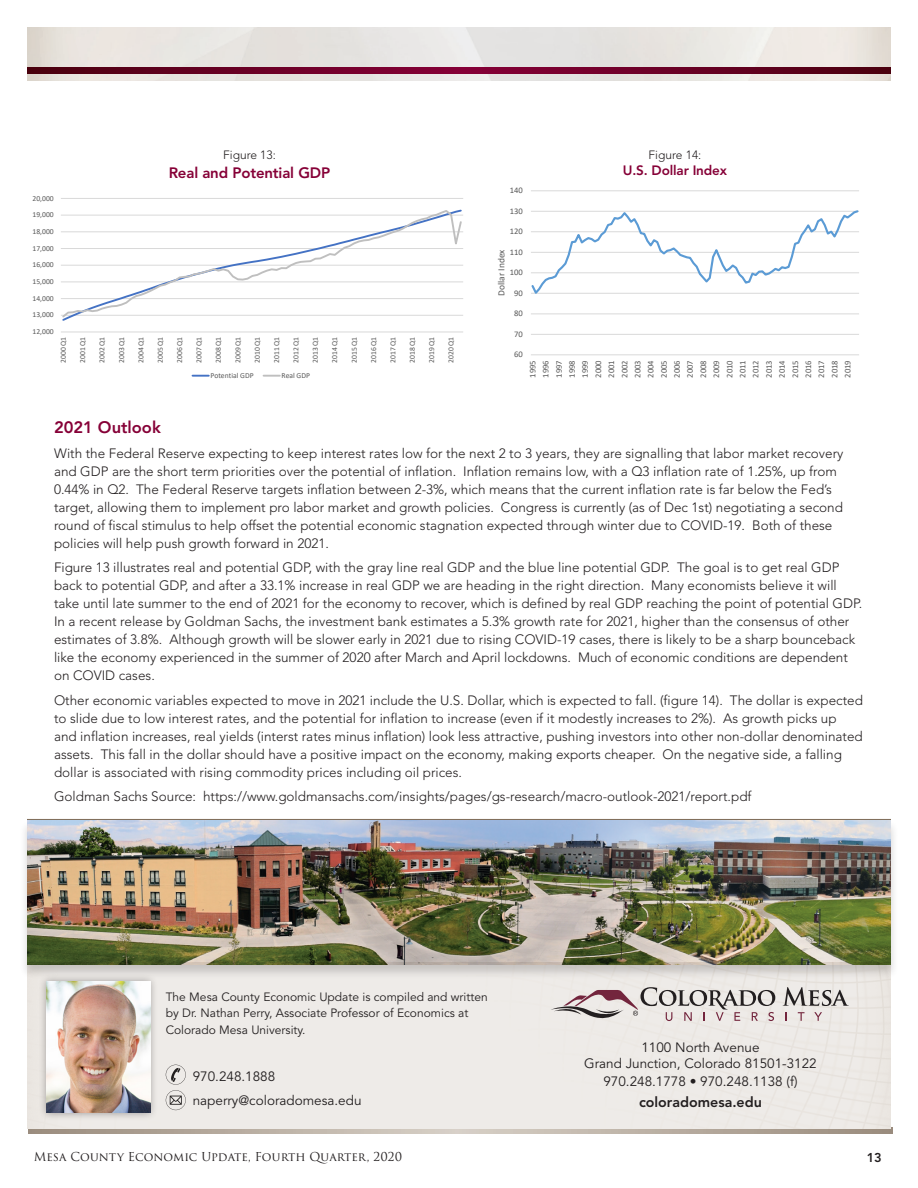
<style>
.page{position:relative;width:918px;height:1188px;background:#fff}
.page>*{position:absolute;margin:0;border:0;box-sizing:border-box;transform-origin:0 0}
.t1{font:800 16.5px "Avenir";color:#860037}
.t2{font:800 15px "Avenir";letter-spacing:-.01em;color:#860037}
.t3{font:800 14.25px "Avenir";color:#231f20}
.t4{font:300 13.5px/18px "Avenir";color:#231f20}
.t5{font:13.5px "Avenir";color:#231f20}
.t6{font:800 13.5px "Avenir";letter-spacing:-.01em;color:#860037}
.t7{font:800 12.75px "Avenir";color:#231f20}
.t8{font:12px/16.5px "Avenir";color:#231f20}
.t9{font:12px "Trajan Pro 3";color:#231f20}
.t10{font:300 12px "Avenir";color:#231f20}
.t11{font:9.45px "Calibri";color:#595959}
.t12{font:8.55px/13.2px "Calibri";color:#595959;text-align:justify}
.t13{font:7.65px "Calibri";color:#595959}
</style>
<div class="page">
<img style="left:27px;top:27px;width:864px;height:54px">
<svg style="left:27px;top:68px;width:864px;height:6px"></svg>
<svg style="left:28px;top:1128px;width:864px;height:6px"></svg>
<div style="left:27px;top:979px;width:864px;height:149px;background:#eeebe8"></div>
<svg style="left:798px;top:1012px;width:7px;height:9px"></svg>
<svg style="left:814px;top:1012px;width:8px;height:9px"></svg>
<svg style="left:783px;top:987px;width:66px;height:19px"></svg>
<svg style="left:551px;top:987px;width:224px;height:39px"></svg>
<svg style="left:166px;top:1065px;width:20px;height:45px"></svg>
<div style="left:38px;top:973px;width:121px;height:148px;background:#231f20;opacity:.4"></div>
<img style="left:46px;top:981px;width:104px;height:132px">
<div style="left:19px;top:819px;width:880px;height:160px;background:#231f20;opacity:.2"></div>
<hr style="left:27px;top:819px;width:864px;height:1px;background:#7c6954">
<hr style="left:61px;top:198px;width:402px;height:1px;background:#d9d9d9">
<hr style="left:61px;top:332px;width:402px;height:1px;background:#d9d9d9">
<svg style="left:61px;top:209px;width:402px;height:110px"></svg>
<svg style="left:193px;top:375px;width:16px;height:2px"></svg>
<svg style="left:264px;top:375px;width:16px;height:2px"></svg>
<hr style="left:531px;top:334px;width:328px;height:1px;background:#d9d9d9">
<hr style="left:531px;top:314px;width:328px;height:1px;background:#d9d9d9">
<hr style="left:531px;top:190px;width:328px;height:1px;background:#d9d9d9">
<hr style="left:531px;top:354px;width:328px;height:1px;background:#d9d9d9">
<svg style="left:531px;top:210px;width:328px;height:84px"></svg>
<p class="t10" style="left:223px;top:148px;width:54px">Figure 13:</p>
<p class="t2" style="left:169px;top:164px;width:163px">Real and Potential GDP</p>
<p class="t10" style="left:649px;top:148px;width:54px">Figure 14:</p>
<p class="t6" style="left:623px;top:163px;width:106px">U.S. Dollar Index</p>
<p class="t12" style="left:510px;top:184px;width:15px">140</p>
<p class="t13" style="left:33px;top:193px;width:23px">20,000</p>
<p class="t13" style="left:33px;top:209px;width:23px">19,000</p>
<p class="t12" style="left:510px;top:204px;width:15px">130</p>
<p class="t13" style="left:33px;top:226px;width:23px">18,000</p>
<p class="t12" style="left:510px;top:225px;width:15px">120</p>
<p class="t13" style="left:33px;top:243px;width:23px">17,000</p>
<p class="t13" style="left:33px;top:259px;width:23px">16,000</p>
<p class="t13" style="left:33px;top:276px;width:23px">15,000</p>
<p class="t13" style="left:33px;top:293px;width:23px">14,000</p>
<p class="t12" style="left:510px;top:245px;width:15px">110</p>
<p class="t11" style="left:495px;top:296px;width:48px;rotate:-90deg">Dollar Index</p>
<p class="t12" style="left:510px;top:266px;width:15px">100</p>
<p class="t12" style="left:514px;top:286px;width:10px">90</p>
<p class="t13" style="left:33px;top:310px;width:23px">13,000</p>
<p class="t12" style="left:514px;top:307px;width:10px">80</p>
<p class="t13" style="left:33px;top:326px;width:23px">12,000</p>
<p class="t13" style="left:58px;top:363px;width:28px;rotate:-90deg">2000 Q1</p>
<p class="t13" style="left:77px;top:363px;width:28px;rotate:-90deg">2001 Q1</p>
<p class="t13" style="left:97px;top:363px;width:28px;rotate:-90deg">2002 Q1</p>
<p class="t13" style="left:116px;top:363px;width:28px;rotate:-90deg">2003 Q1</p>
<p class="t13" style="left:136px;top:363px;width:28px;rotate:-90deg">2004 Q1</p>
<p class="t13" style="left:155px;top:363px;width:28px;rotate:-90deg">2005 Q1</p>
<p class="t13" style="left:174px;top:363px;width:28px;rotate:-90deg">2006 Q1</p>
<p class="t13" style="left:194px;top:363px;width:28px;rotate:-90deg">2007 Q1</p>
<p class="t13" style="left:213px;top:363px;width:28px;rotate:-90deg">2008 Q1</p>
<p class="t13" style="left:233px;top:363px;width:28px;rotate:-90deg">2009 Q1</p>
<p class="t13" style="left:252px;top:363px;width:28px;rotate:-90deg">2010 Q1</p>
<p class="t13" style="left:271px;top:363px;width:28px;rotate:-90deg">2011 Q1</p>
<p class="t13" style="left:291px;top:363px;width:28px;rotate:-90deg">2012 Q1</p>
<p class="t13" style="left:310px;top:363px;width:28px;rotate:-90deg">2013 Q1</p>
<p class="t13" style="left:329px;top:363px;width:28px;rotate:-90deg">2014 Q1</p>
<p class="t13" style="left:349px;top:363px;width:28px;rotate:-90deg">2015 Q1</p>
<p class="t13" style="left:368px;top:363px;width:28px;rotate:-90deg">2016 Q1</p>
<p class="t13" style="left:388px;top:363px;width:28px;rotate:-90deg">2017 Q1</p>
<p class="t13" style="left:407px;top:363px;width:28px;rotate:-90deg">2018 Q1</p>
<p class="t13" style="left:426px;top:363px;width:28px;rotate:-90deg">2019 Q1</p>
<p class="t13" style="left:446px;top:363px;width:28px;rotate:-90deg">2020 Q1</p>
<p class="t13" style="left:210px;top:370px;width:45px">Potential GDP</p>
<p class="t13" style="left:282px;top:370px;width:30px">Real GDP</p>
<p class="t12" style="left:514px;top:327px;width:10px">70</p>
<p class="t12" style="left:514px;top:348px;width:10px">60</p>
<p class="t12" style="left:526px;top:378px;width:19px;rotate:-90deg">1995<br>1996<br>1997<br>1998<br>1999<br>2000<br>2001<br>2002<br>2003<br>2004<br>2005<br>2006<br>2007<br>2008<br>2009<br>2010<br>2011<br>2012<br>2013<br>2014<br>2015<br>2016<br>2017<br>2018<br>2019</p>
<p class="t1" style="left:54px;top:418px;width:108px">2021 Outlook</p>
<p class="t4" style="left:54px;top:444px;width:791px">With the Federal Reserve expecting to keep interest rates low for the next 2 to 3 years, they are signalling that labor market recovery and GDP are the short term priorities over the potential of inflation. Inflation remains low, with a Q3 inflation rate of 1.25%, up from 0.44% in Q2. The Federal Reserve targets inflation between 2-3%, which means that the current inflation rate is far below the Fed’s target, allowing them to implement pro labor market and growth policies. Congress is currently (as of Dec 1st) negotiating a second round of fiscal stimulus to help offset the potential economic stagnation expected through winter due to COVID-19. Both of these policies will help push growth forward in 2021.</p>
<p class="t4" style="left:54px;top:558px;width:810px">Figure 13 illustrates real and potential GDP, with the gray line real GDP and the blue line potential GDP. The goal is to get real GDP back to potential GDP, and after a 33.1% increase in real GDP we are heading in the right direction. Many economists believe it will take until late summer to the end of 2021 for the economy to recover, which is defined by real GDP reaching the point of potential GDP.<br>In a recent release by Goldman Sachs, the investment bank estimates a 5.3% growth rate for 2021, higher than the consensus of other estimates of 3.8%. Although growth will be slower early in 2021 due to rising COVID-19 cases, there is likely to be a sharp bounceback like the economy experienced in the summer of 2020 after March and April lockdowns. Much of economic conditions are dependent on COVID cases.</p>
<p class="t4" style="left:54px;top:691px;width:810px">Other economic variables expected to move in 2021 include the U.S. Dollar, which is expected to fall. (figure 14). The dollar is expected to slide due to low interest rates, and the potential for inflation to increase (even if it modestly increases to 2%). As growth picks up<br>and inflation increases, real yields (interst rates minus inflation) look less attractive, pushing investors into other non-dollar denominated assets. This fall in the dollar should have a positive impact on the economy, making exports cheaper. On the negative side, a falling dollar is associated with rising commodity prices including oil prices.</p>
<p class="t4" style="left:54px;top:787px;width:699px">Goldman Sachs Source: https://www.goldmansachs.com/insights/pages/gs-research/macro-outlook-2021/report.pdf</p>
<p class="t8" style="left:166px;top:989px;width:324px">The Mesa County Economic Update is compiled and written by Dr. Nathan Perry, Associate Professor of Economics at<br>Colorado Mesa University.</p>
<p class="t5" style="left:193px;top:1069px;width:84px">970.248.1888</p>
<p class="t5" style="left:193px;top:1093px;width:170px">naperry@coloradomesa.edu</p>
<p class="t5" style="left:641px;top:1039px;width:120px">1100 North Avenue</p>
<p class="t5" style="left:584px;top:1056px;width:234px">Grand Junction, Colorado 81501-3122</p>
<p class="t5" style="left:603px;top:1074px;width:196px">970.248.1778 • 970.248.1138 (f)</p>
<p class="t3" style="left:639px;top:1094px;width:124px">coloradomesa.edu</p>
<p class="t9" style="left:34px;top:1148px;width:370px">Mesa County Economic Update, Fourth Quarter, 2020</p>
<p class="t7" style="left:867px;top:1150px;width:17px">13</p>
</div>
